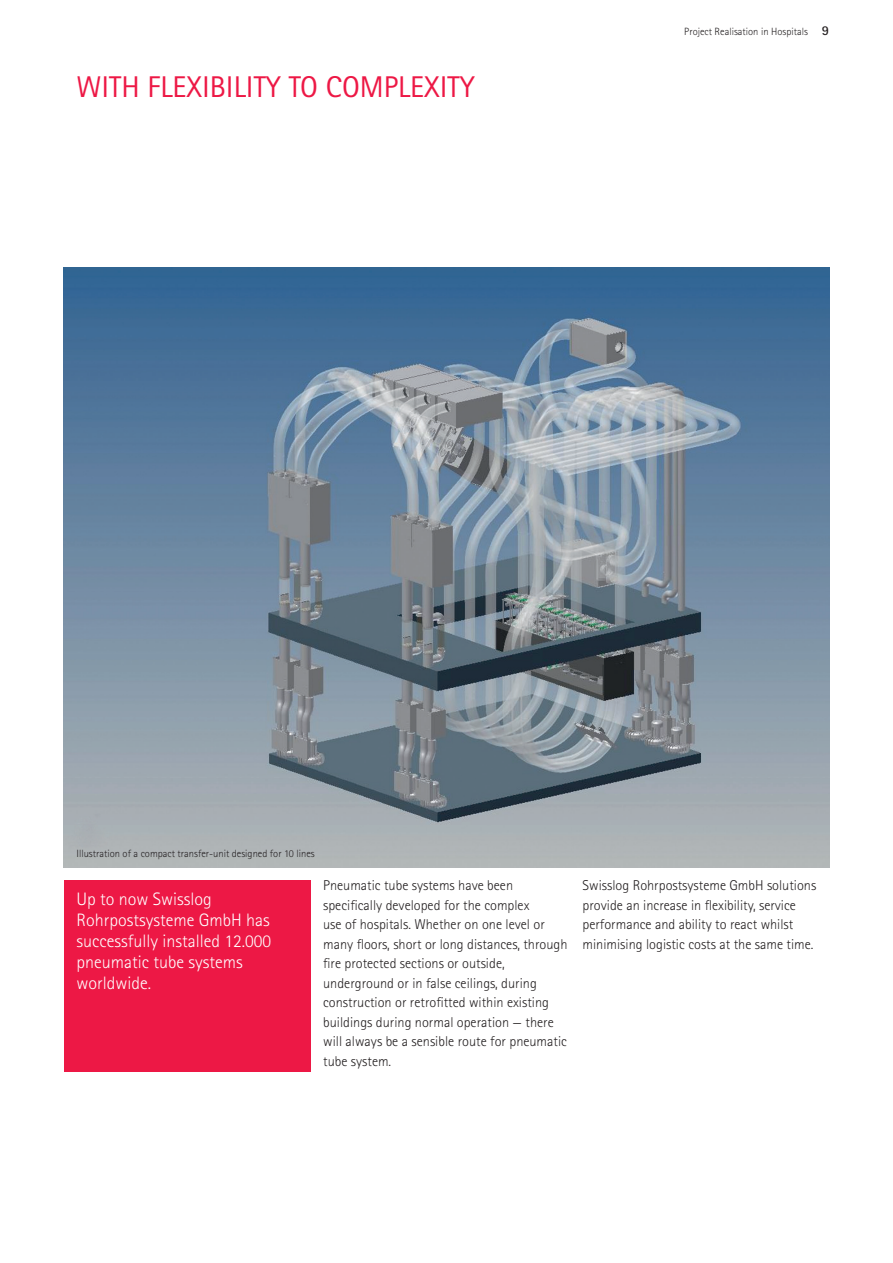
<style>
.page{position:relative;width:893px;height:1263px;background:#fff}
.page>*{position:absolute;margin:0;border:0;box-sizing:border-box;transform-origin:0 0}
.t1{font:30px "Rotis Sans Serif Pro";color:#ed1845}
.t2{font:300 18px/21px "Rotis Sans Serif Pro";color:#fff}
.t3{font:300 14.25px/19.5px "Rotis Sans Serif Pro";color:#231f20}
.t4{font:700 13.5px "Rotis Sans Serif Pro";color:#231f20}
.t5{font:300 10.5px "Rotis Sans Serif Pro";color:#231f20}
</style>
<div class="page">
<img style="left:64px;top:268px;width:765px;height:599px">
<div style="left:64px;top:880px;width:246px;height:191px;background:#ed1845"></div>
<h1 class="t1" style="left:77px;top:69px;width:400px">WITH FLEXIBILITY TO COMPLEXITY</h1>
<p class="t5" style="left:684px;top:25px;width:125px">Project Realisation in Hospitals</p>
<p class="t4" style="left:822px;top:22px;width:9px">9</p>
<p class="t5" style="left:77px;top:847px;width:240px">Illustration of a compact transfer-unit designed for 10 lines</p>
<p class="t2" style="left:77px;top:889px;width:196px">Up to now Swisslog<br>Rohrpostsysteme GmbH has successfully installed 12.000 pneumatic tube systems worldwide.</p>
<p class="t3" style="left:323px;top:876px;width:246px">Pneumatic tube systems have been specifically developed for the complex<br>use of hospitals. Whether on one level or many floors, short or long distances, through fire protected sections or outside, underground or in false ceilings, during construction or retrofitted within existing buildings during normal operation — there will always be a sensible route for pneumatic tube system.</p>
<p class="t3" style="left:583px;top:876px;width:235px">Swisslog Rohrpostsysteme GmbH solutions provide an increase in flexibility, service performance and ability to react whilst minimising logistic costs at the same time.</p>
</div>
